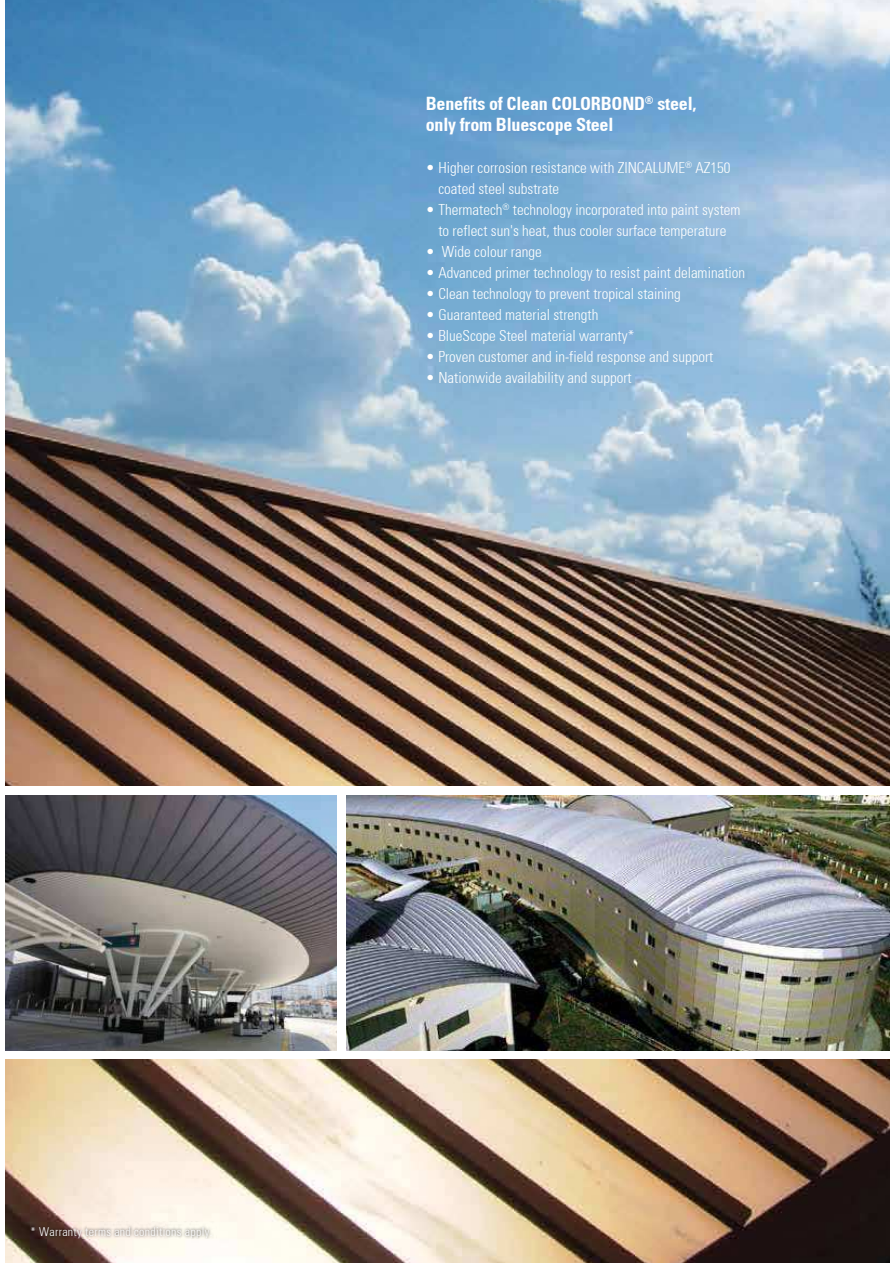
<style>
.page{position:relative;width:890px;height:1263px;background:#fff}
.page>*{position:absolute;margin:0;border:0;box-sizing:border-box;transform-origin:0 0}
.t1{font:700 condensed 18px/21px "Univers";letter-spacing:-.01em;color:#fff}
.t2{font:300 condensed 15px/21px "Univers";color:#fff}
.t3{font:300 condensed 12px "Univers";letter-spacing:.025em;color:#fff}
</style>
<div class="page">
<img style="left:5px;top:0;width:884px;height:1263px">
<div style="left:0;top:787px;width:889px;height:272px;background:#fff"></div>
<img style="left:346px;top:795px;width:543px;height:255px">
<img style="left:5px;top:795px;width:332px;height:255px">
<img style="left:27px;top:1221px;width:189px;height:22px">
<p class="t1" style="left:425px;top:95px;width:272px">Benefits of Clean COLORBOND<sup>®</sup> steel, only from Bluescope Steel</p>
<p class="t2" style="left:438px;top:158px;width:293px;text-indent:-13px">• Higher corrosion resistance with ZINCALUME<sup>®</sup> AZ150 coated steel substrate</p>
<p class="t2" style="left:425px;top:200px;width:316px;text-align:center">• Thermatech<sup>®</sup> technology incorporated into paint system to reflect sun's heat, thus cooler surface temperature</p>
<p class="t2" style="left:425px;top:242px;width:118px">• Wide colour range</p>
<p class="t2" style="left:425px;top:263px;width:321px">• Advanced primer technology to resist paint delamination</p>
<p class="t2" style="left:425px;top:284px;width:257px">• Clean technology to prevent tropical staining</p>
<p class="t2" style="left:425px;top:305px;width:174px">• Guaranteed material strength</p>
<p class="t2" style="left:425px;top:326px;width:210px">• BlueScope Steel material warranty*</p>
<p class="t2" style="left:425px;top:347px;width:289px">• Proven customer and in-field response and support</p>
<p class="t2" style="left:425px;top:368px;width:207px">• Nationwide availability and support</p>
<p class="t3" style="left:31px;top:1226px;width:183px">* Warranty terms and conditions apply.</p>
</div>
